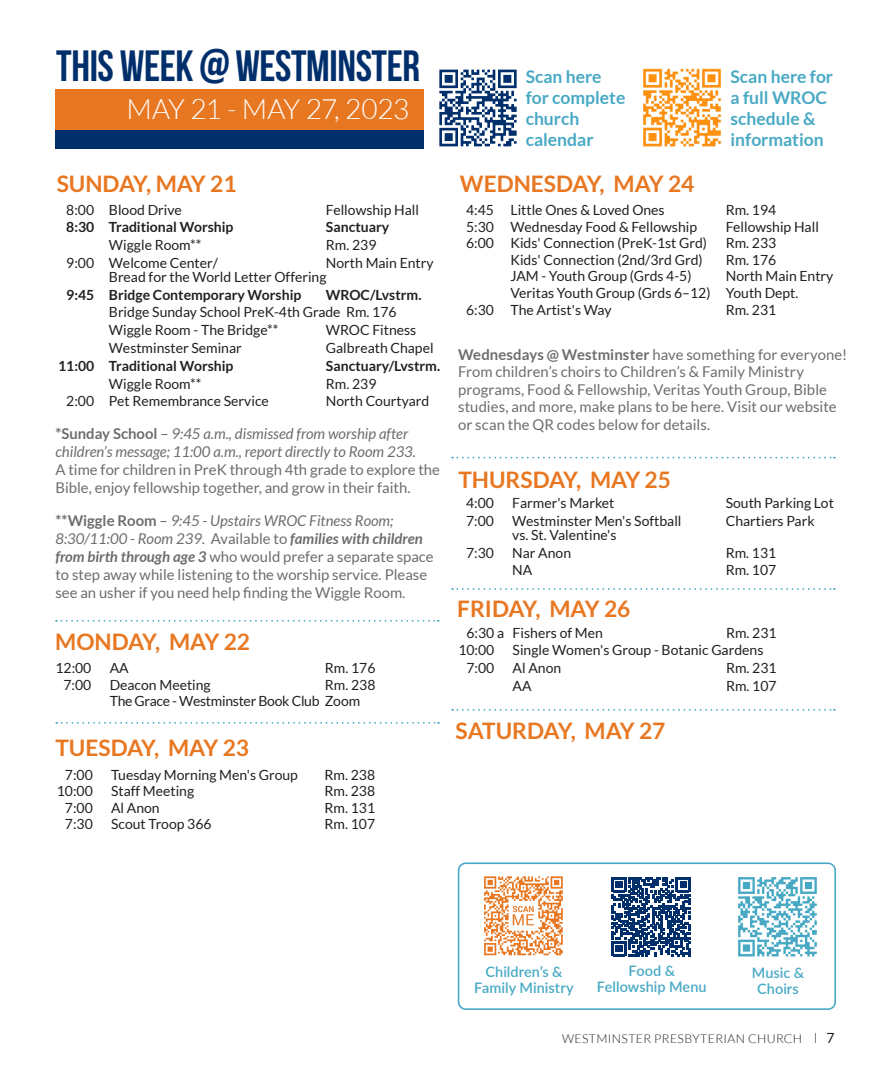
<style>
.page{position:relative;width:882px;height:1071px;background:#fff}
.page>*{position:absolute;margin:0;border:0;box-sizing:border-box;transform-origin:0 0}
.t1{font:43.75px "Bebas Neue";letter-spacing:-.01em;color:#002f6c}
.t2{font:300 28px "Lato";letter-spacing:-.025em;color:#fff}
.t3{font:700 22.75px "Lato";color:#e87722}
.t4{font:700 17.5px/21px "Lato";color:#48a9c5}
.t5{font:14.88px/17.8px "Lato";color:#6c6d70}
.t6{font:italic 14.88px/17.8px "Lato";color:#6c6d70}
.t7{font:600 14.53px/16.1px "Lato";letter-spacing:.005em;color:#48a9c5;text-align:center}
.t8{font:14px/14px "Lato";color:#231f20}
.t9{font:700 14px "Lato";color:#231f20}
.t10{font:14px "Lato";letter-spacing:-.02em;color:#231f20}
.t11{font:300 12.25px "Lato";letter-spacing:.03em;color:#231f20}
.s1{font-weight:700;font-style:normal}
.s2{font-style:normal}
.s3{font-weight:700}
.s4{font-style:italic}
.s5{font-weight:700;font-style:italic}
.s6{font-family:"Filosofia Unicase";font-weight:400;font-size:14px}
.s7{font-weight:400;font-size:14px}
</style>
<div class="page">
<div style="left:55px;top:89px;width:369px;height:54px;background:#e87722"></div>
<div style="left:55px;top:130px;width:369px;height:19px;background:#002f6c"></div>
<img style="left:643px;top:68px;width:78px;height:79px">
<img style="left:439px;top:69px;width:78px;height:78px">
<svg style="left:56px;top:620px;width:383px;height:2px"></svg>
<svg style="left:452px;top:588px;width:383px;height:2px"></svg>
<svg style="left:452px;top:709px;width:383px;height:2px"></svg>
<svg style="left:452px;top:457px;width:383px;height:1px"></svg>
<svg style="left:56px;top:722px;width:383px;height:2px"></svg>
<div style="left:458px;top:862px;width:378px;height:148px;border:2px solid #48a9c5;border-radius:7px"></div>
<img style="left:484px;top:876px;width:79px;height:80px">
<img style="left:738px;top:877px;width:79px;height:80px">
<svg style="left:612px;top:877px;width:79px;height:79px"></svg>
<p class="t1" style="left:56px;top:42px;width:365px">THIS WEEK @ WESTMINSTER</p>
<p class="t2" style="left:127px;top:94px;width:284px">MAY 21 - MAY 27, 2023</p>
<p class="t3" style="left:57px;top:171px;width:181px">SUNDAY, MAY 21</p>
<p class="t8" style="left:66px;top:202px;width:117px">8:00 Blood Drive</p>
<p class="t8" style="left:326px;top:202px;width:95px">Fellowship Hall</p>
<p class="t9" style="left:66px;top:219px;width:169px">8:30 Traditional Worship</p>
<p class="t9" style="left:326px;top:219px;width:65px">Sanctuary</p>
<p class="t8" style="left:109px;top:238px;width:94px">Wiggle Room**</p>
<p class="t8" style="left:326px;top:238px;width:52px">Rm. 239</p>
<p class="t8" style="left:66px;top:256px;width:153px">9:00 Welcome Center/</p>
<p class="t8" style="left:109px;top:256px;width:326px;text-indent:217px">North Main Entry<br>Bread for the World Letter Offering</p>
<p class="t9" style="left:66px;top:287px;width:237px">9:45 Bridge Contemporary Worship</p>
<p class="t9" style="left:326px;top:287px;width:97px">WROC/Lvstrm.</p>
<p class="t8" style="left:109px;top:305px;width:289px">Bridge Sunday School PreK-4th Grade Rm. 176</p>
<p class="t8" style="left:109px;top:323px;width:171px">Wiggle Room - The Bridge**</p>
<p class="t8" style="left:326px;top:323px;width:92px">WROC Fitness</p>
<p class="t8" style="left:109px;top:341px;width:134px">Westminster Seminar</p>
<p class="t8" style="left:326px;top:341px;width:109px">Galbreath Chapel</p>
<p class="t9" style="left:58px;top:358px;width:177px">11:00 Traditional Worship</p>
<p class="t9" style="left:326px;top:358px;width:116px">Sanctuary/Lvstrm.</p>
<p class="t8" style="left:109px;top:376px;width:94px">Wiggle Room**</p>
<p class="t8" style="left:326px;top:376px;width:52px">Rm. 239</p>
<p class="t8" style="left:66px;top:394px;width:204px">2:00 Pet Remembrance Service</p>
<p class="t8" style="left:326px;top:394px;width:105px">North Courtyard</p>
<p class="t6" style="left:55px;top:425px;width:362px"><span class="s1">*Sunday School</span> <span class="s2">–</span> 9:45 a.m., dismissed from worship after children’s message; 11:00 a.m., report directly to Room 233.</p>
<p class="t5" style="left:55px;top:460px;width:386px">A time for children in PreK through 4th grade to explore the<br>Bible, enjoy fellowship together, and grow in their faith.</p>
<p class="t5" style="left:55px;top:512px;width:380px"><span class="s3">**Wiggle Room</span> – <span class="s4">9:45 - Upstairs WROC Fitness Room; 8:30/11:00 - Room 239.</span> Available to <span class="s5">families with children from birth through age 3</span> who would prefer a separate space to step away while listening to the worship service. Please see an usher if you need help finding the Wiggle Room.</p>
<p class="t3" style="left:55px;top:628px;width:196px">MONDAY, MAY 22</p>
<p class="t8" style="left:55px;top:661px;width:38px">12:00</p>
<p class="t8" style="left:110px;top:661px;width:21px">AA</p>
<p class="t8" style="left:325px;top:661px;width:52px">Rm. 176</p>
<p class="t8" style="left:64px;top:677px;width:29px">7:00</p>
<p class="t8" style="left:110px;top:677px;width:103px">Deacon Meeting</p>
<p class="t8" style="left:325px;top:677px;width:52px">Rm. 238</p>
<p class="t10" style="left:110px;top:693px;width:252px">The Grace - Westminster Book Club Zoom</p>
<p class="t3" style="left:55px;top:734px;width:195px">TUESDAY, MAY 23</p>
<p class="t8" style="left:65px;top:767px;width:29px">7:00</p>
<p class="t8" style="left:111px;top:767px;width:188px">Tuesday Morning Men's Group</p>
<p class="t8" style="left:325px;top:767px;width:52px">Rm. 238</p>
<p class="t8" style="left:57px;top:784px;width:38px">10:00</p>
<p class="t8" style="left:111px;top:784px;width:85px">Staff Meeting</p>
<p class="t8" style="left:325px;top:784px;width:52px">Rm. 238</p>
<p class="t8" style="left:65px;top:800px;width:29px">7:00</p>
<p class="t8" style="left:111px;top:800px;width:50px">Al Anon</p>
<p class="t8" style="left:325px;top:800px;width:52px">Rm. 131</p>
<p class="t8" style="left:65px;top:817px;width:29px">7:30</p>
<p class="t8" style="left:111px;top:817px;width:102px">Scout Troop 366</p>
<p class="t8" style="left:325px;top:817px;width:52px">Rm. 107</p>
<p class="t4" style="left:526px;top:66px;width:101px">Scan here for complete church calendar</p>
<p class="t3" style="left:460px;top:170px;width:236px">WEDNESDAY, MAY 24</p>
<p class="t4" style="left:731px;top:66px;width:104px">Scan here for a full WROC schedule &amp; information</p>
<p class="t8" style="left:466px;top:203px;width:200px">4:45 Little Ones &amp; Loved Ones</p>
<p class="t8" style="left:726px;top:203px;width:52px">Rm. 194</p>
<p class="t8" style="left:466px;top:220px;width:233px">5:30 Wednesday Food &amp; Fellowship</p>
<p class="t8" style="left:726px;top:220px;width:95px">Fellowship Hall</p>
<p class="t8" style="left:466px;top:236px;width:242px">6:00 Kids' Connection (PreK-1st Grd)</p>
<p class="t8" style="left:726px;top:236px;width:52px">Rm. 233</p>
<p class="t8" style="left:511px;top:253px;width:194px">Kids' Connection (2nd/3rd Grd)</p>
<p class="t8" style="left:726px;top:253px;width:52px">Rm. 176</p>
<p class="t8" style="left:511px;top:269px;width:183px">JAM - Youth Group (Grds 4-5)</p>
<p class="t8" style="left:726px;top:269px;width:109px">North Main Entry</p>
<p class="t8" style="left:511px;top:286px;width:290px">Veritas Youth Group (Grds 6–12) Youth Dept.</p>
<p class="t8" style="left:466px;top:302px;width:147px">6:30 The Artist's Way</p>
<p class="t8" style="left:726px;top:302px;width:52px">Rm. 231</p>
<p class="t5" style="left:458px;top:346px;width:391px"><span class="s3">Wednesdays @ Westminster</span> have something for everyone!<br>From children’s choirs to Children’s &amp; Family Ministry programs, Food &amp; Fellowship, Veritas Youth Group, Bible studies, and more, make plans to be here. Visit our website or scan the QR codes below for details.</p>
<p class="t3" style="left:458px;top:466px;width:214px">THURSDAY, MAY 25</p>
<p class="t8" style="left:466px;top:496px;width:29px">4:00</p>
<p class="t8" style="left:512px;top:496px;width:104px">Farmer's Market</p>
<p class="t8" style="left:726px;top:496px;width:110px">South Parking Lot</p>
<p class="t8" style="left:466px;top:514px;width:29px">7:00</p>
<p class="t8" style="left:512px;top:514px;width:171px">Westminster Men's Softball</p>
<p class="t8" style="left:726px;top:514px;width:90px">Chartiers Park</p>
<p class="t8" style="left:512px;top:528px;width:106px">vs. St. Valentine's</p>
<p class="t8" style="left:466px;top:546px;width:29px">7:30</p>
<p class="t8" style="left:512px;top:546px;width:60px">Nar Anon</p>
<p class="t8" style="left:726px;top:546px;width:52px">Rm. 131</p>
<p class="t8" style="left:512px;top:563px;width:22px">NA</p>
<p class="t8" style="left:726px;top:563px;width:52px">Rm. 107</p>
<p class="t3" style="left:457px;top:596px;width:175px">FRIDAY, MAY 26</p>
<p class="t8" style="left:467px;top:625px;width:138px">6:30 a Fishers of Men</p>
<p class="t8" style="left:726px;top:625px;width:52px">Rm. 231</p>
<p class="t8" style="left:458px;top:643px;width:38px">10:00</p>
<p class="t8" style="left:513px;top:643px;width:252px">Single Women's Group - Botanic Gardens</p>
<p class="t8" style="left:467px;top:661px;width:29px">7:00</p>
<p class="t8" style="left:513px;top:661px;width:50px">Al Anon</p>
<p class="t8" style="left:726px;top:661px;width:52px">Rm. 231</p>
<p class="t8" style="left:513px;top:679px;width:21px">AA</p>
<p class="t8" style="left:726px;top:679px;width:52px">Rm. 107</p>
<p class="t3" style="left:455px;top:717px;width:211px">SATURDAY, MAY 27</p>
<p class="t7" style="left:474px;top:963px;width:101px">Children’s &amp;<br>Family Ministry</p>
<p class="t7" style="left:597px;top:962px;width:111px">Food &amp;<br>Fellowship Menu</p>
<p class="t7" style="left:752px;top:964px;width:54px">Music &amp;<br>Choirs</p>
<p class="t11" style="left:562px;top:1032px;width:274px">WESTMINSTER PRESBYTERIAN CHURCH <span class="s6">|</span> <span class="s7">7</span></p>
</div>
